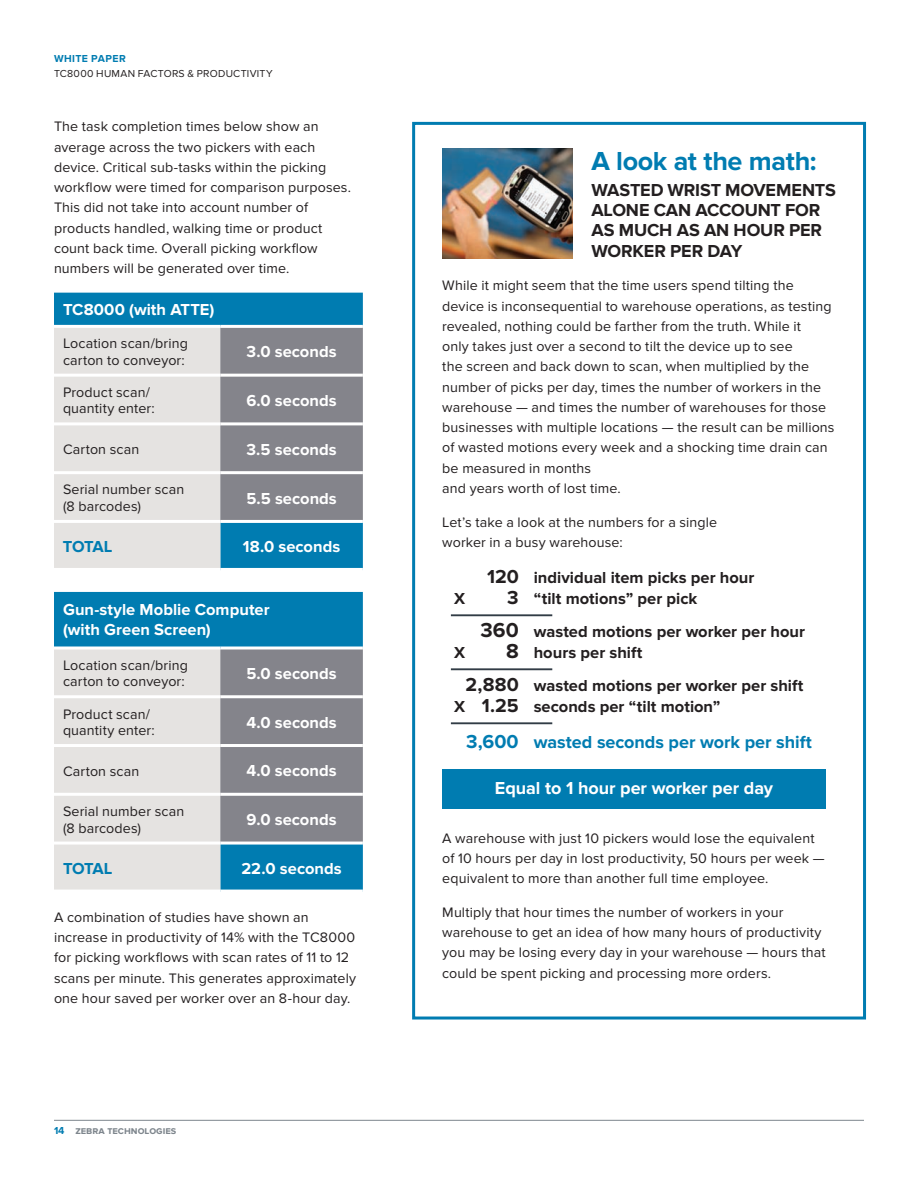
<style>
.page{position:relative;width:918px;height:1188px;background:#fff}
.page>*{position:absolute;margin:0;border:0;box-sizing:border-box;transform-origin:0 0}
.t1{font:700 27px "Proxima Nova";color:#007cb1}
.t2{font:700 18px/20.2px "Proxima Nova";letter-spacing:.025em;color:#231f20}
.t3{font:700 18px "Proxima Nova";color:#007cb1}
.t4{font:700 18px "Proxima Nova";color:#fff}
.t5{font:700 16.5px/33.8px "Proxima Nova";color:#231f20}
.t6{font:700 16.5px/20.2px "Proxima Nova";letter-spacing:.005em;color:#fff}
.t7{font:700 16.5px "Proxima Nova";color:#007cb1}
.t8{font:14.25px/20.2px "Proxima Nova";letter-spacing:.01em;color:#231f20}
.t9{font:10.5px "Proxima Nova";letter-spacing:.025em;color:#231f20}
.t10{font:700 10.5px "Proxima Nova";color:#7e868d}
.t11{font:700 10.5px "Proxima Nova";letter-spacing:.04em;color:#007cb1}
.s1{color:#007cb1}
.s2{font-size:19.5px}
.s3{font-size:21px}
</style>
<div class="page">
<hr style="left:54px;top:1120px;width:810px;height:1px;background:#7e868d">
<div style="left:54px;top:293px;width:309px;height:32px;background:#007cb1"></div>
<svg style="left:54px;top:328px;width:309px;height:240px;background:#acb6bd"></svg>
<hr style="left:54px;top:374px;width:166px;height:3px;background:#fff">
<hr style="left:220px;top:374px;width:143px;height:3px;background:#fff">
<hr style="left:54px;top:422px;width:166px;height:3px;background:#fff">
<hr style="left:220px;top:422px;width:143px;height:3px;background:#fff">
<hr style="left:54px;top:471px;width:166px;height:3px;background:#fff">
<hr style="left:220px;top:471px;width:143px;height:3px;background:#fff">
<hr style="left:54px;top:520px;width:166px;height:3px;background:#fff">
<hr style="left:220px;top:520px;width:143px;height:3px;background:#fff">
<div style="left:54px;top:592px;width:309px;height:54px;background:#007cb1"></div>
<svg style="left:54px;top:650px;width:309px;height:240px;background:#acb6bd"></svg>
<svg style="left:54px;top:646px;width:166px;height:4px"></svg>
<svg style="left:220px;top:646px;width:143px;height:4px"></svg>
<hr style="left:54px;top:695px;width:166px;height:3px;background:#fff">
<hr style="left:220px;top:695px;width:143px;height:3px;background:#fff">
<hr style="left:54px;top:744px;width:166px;height:3px;background:#fff">
<hr style="left:220px;top:744px;width:143px;height:3px;background:#fff">
<hr style="left:54px;top:793px;width:166px;height:3px;background:#fff">
<hr style="left:220px;top:793px;width:143px;height:3px;background:#fff">
<hr style="left:54px;top:842px;width:166px;height:3px;background:#fff">
<hr style="left:220px;top:842px;width:143px;height:3px;background:#fff">
<hr style="left:451px;top:614px;width:101px;height:2px;background:#323c46">
<hr style="left:451px;top:668px;width:101px;height:2px;background:#323c46">
<hr style="left:451px;top:722px;width:101px;height:2px;background:#323c46">
<div style="left:442px;top:769px;width:384px;height:40px;background:#007cb1"></div>
<img style="left:442px;top:149px;width:131px;height:109px">
<div style="left:412px;top:122px;width:454px;height:898px;border:3px solid #007cb1"></div>
<p class="t11" style="left:54px;top:53px;width:73px">white paper</p>
<p class="t9" style="left:54px;top:67px;width:220px">TC8000 Human Fact ors &amp; Product ivity</p>
<p class="t8" style="left:54px;top:117px;width:298px">The task completion times below show an average across the two pickers with each device. Critical sub-tasks within the picking workflow were timed for comparison purposes.<br>This did not take into account number of products handled, walking time or product count back time. Overall picking workflow numbers will be generated over time.</p>
<p class="t6" style="left:63px;top:299px;width:119px">TC8000 (with ATTE</p>
<p class="t6" style="left:210px;top:299px;width:6px">)</p>
<p class="t8" style="left:63px;top:335px;width:126px;line-height:16.5px">Location scan/bring carton to conveyor:</p>
<p class="t6" style="left:247px;top:342px;width:92px">3.0 seconds</p>
<p class="t8" style="left:63px;top:384px;width:93px;line-height:16.5px">Product scan/ quantity enter:</p>
<p class="t6" style="left:246px;top:391px;width:92px">6.0 seconds</p>
<p class="t8" style="left:63px;top:439px;width:78px">Carton scan</p>
<p class="t6" style="left:247px;top:440px;width:92px">3.5 seconds</p>
<p class="t8" style="left:63px;top:482px;width:123px;line-height:16.5px">Serial number scan (8 barcodes)</p>
<p class="t6" style="left:246px;top:488px;width:92px">5.5 seconds</p>
<p class="t7" style="left:63px;top:537px;width:3px">TOTAL</p>
<p class="t6" style="left:243px;top:537px;width:99px">18.0 seconds</p>
<p class="t6" style="left:63px;top:600px;width:208px">Gun-style Moblie Computer (with Green Screen)</p>
<p class="t8" style="left:63px;top:657px;width:126px;line-height:16.5px">Location scan/bring carton to conveyor:</p>
<p class="t6" style="left:246px;top:664px;width:92px">5.0 seconds</p>
<p class="t8" style="left:63px;top:706px;width:93px;line-height:16.5px">Product scan/ quantity enter:</p>
<p class="t6" style="left:246px;top:712px;width:92px">4.0 seconds</p>
<p class="t8" style="left:63px;top:761px;width:78px">Carton scan</p>
<p class="t6" style="left:246px;top:761px;width:92px">4.0 seconds</p>
<p class="t8" style="left:63px;top:803px;width:123px;line-height:16.5px">Serial number scan (8 barcodes)</p>
<p class="t6" style="left:247px;top:810px;width:92px">9.0 seconds</p>
<p class="t7" style="left:63px;top:859px;width:3px">TOTAL</p>
<p class="t6" style="left:242px;top:859px;width:102px">22.0 seconds</p>
<p class="t8" style="left:54px;top:907px;width:304px">A combination of studies have shown an increase in productivity of 14% with the TC8000 for picking workflows with scan rates of 11 to 12 scans per minute. This generates approximately one hour saved per worker over an 8-hour day.</p>
<p class="t10" style="left:54px;top:1124px;width:124px"><span class="s1">14</span> zebra technologies</p>
<h1 class="t1" style="left:591px;top:146px;width:227px">A look at the math:</h1>
<p class="t2" style="left:591px;top:180px;width:246px">Wasted wrist movements alone can acc ount for as much as an hour per worker per day</p>
<p class="t8" style="left:442px;top:276px;width:394px">While it might seem that the time users spend tilting the device is inconsequential to warehouse operations, as testing revealed, nothing could be farther from the truth. While it<br>only takes just over a second to tilt the device up to see<br>the screen and back down to scan, when multiplied by the number of picks per day, times the number of workers in the warehouse — and times the number of warehouses for those businesses with multiple locations — the result can be millions of wasted motions every week and a shocking time drain can be measured in months<br>and years worth of lost time.</p>
<p class="t8" style="left:442px;top:512px;width:276px">Let’s take a look at the numbers for a single worker in a busy warehouse:</p>
<p class="t5" style="left:487px;top:561px;width:269px"><span class="s2">120</span> individual item picks per hour</p>
<p class="t5" style="left:454px;top:582px;width:13px">X</p>
<p class="t5" style="left:481px;top:582px;width:326px;text-indent:27px"><span class="s2">3</span> “tilt motions” per pick<br><span class="s3">360</span> wasted motions per worker per hour</p>
<p class="t5" style="left:454px;top:636px;width:13px">X</p>
<p class="t5" style="left:466px;top:636px;width:339px;text-indent:40px"><span class="s3">8</span> hours per shift<br><span class="s2">2,880</span> wasted motions per worker per shift</p>
<p class="t5" style="left:454px;top:690px;width:268px">X <span class="s2">1.25</span> seconds per “tilt motion”</p>
<p class="t3" style="left:466px;top:732px;width:347px"><span class="s2">3,600</span> wasted seconds per work per shift</p>
<p class="t4" style="left:495px;top:778px;width:280px">Equal to 1 hour per worker per day</p>
<p class="t8" style="left:442px;top:828px;width:384px">A warehouse with just 10 pickers would lose the equivalent of 10 hours per day in lost productivity, 50 hours per week — equivalent to more than another full time employee.</p>
<p class="t8" style="left:442px;top:902px;width:385px">M ultiply that hour times the number of workers in your warehouse to get an idea of how many hours of productivity you may be losing every day in your warehouse — hours that could be spent picking and processing more orders.</p>
</div>
